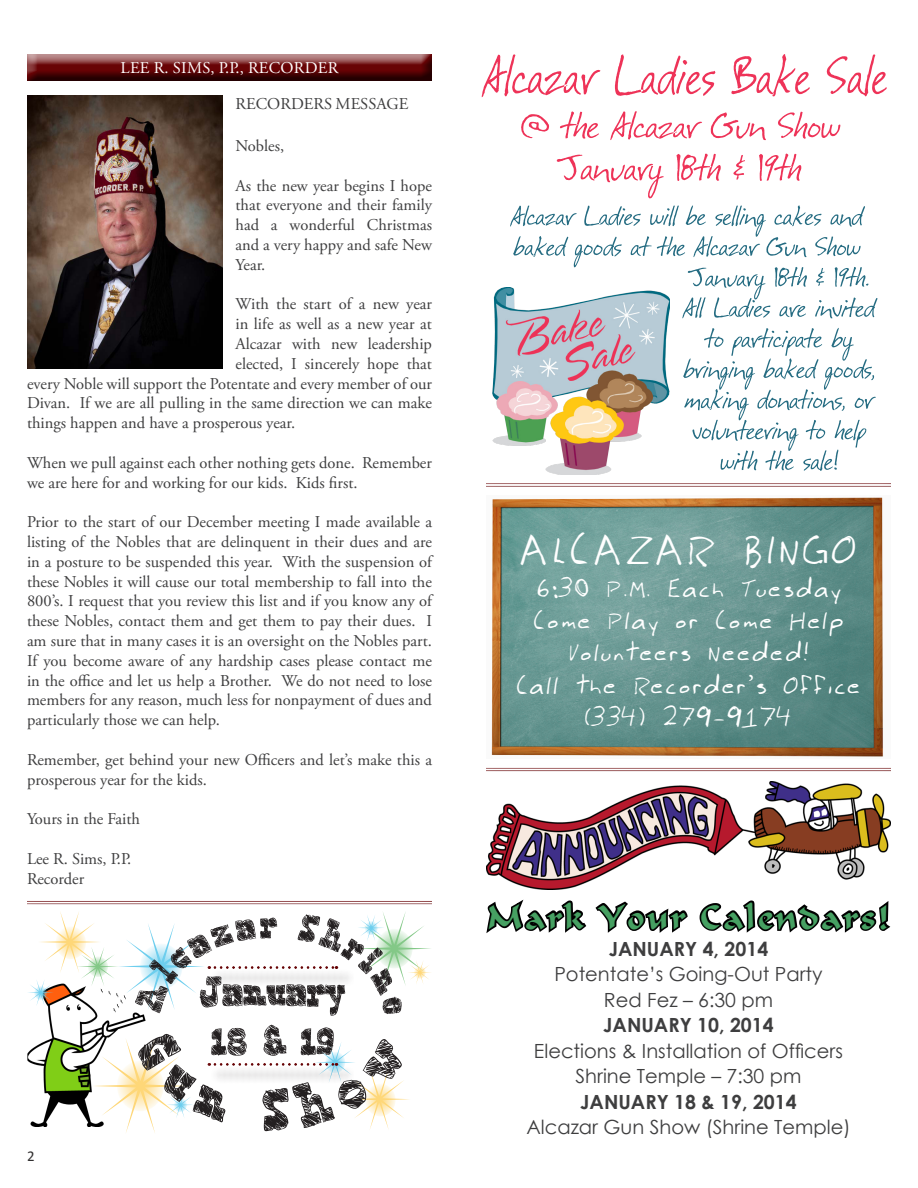
<style>
.page{position:relative;width:918px;height:1188px;background:#fff}
.page>*{position:absolute;margin:0;border:0;box-sizing:border-box;transform-origin:0 0}
.t1{font:45px "Leck";letter-spacing:.11em;color:#fff}
.t2{font:33.15px "Calligrapher";letter-spacing:.1em;color:#46a062}
.t3{font:27px "Leck";letter-spacing:.08em;color:#fff}
.t4{font:27px "Mike's Big Day";letter-spacing:.08em;color:#fff}
.Noble_News_Article_B{font:19.5px "Century Gothic";color:#3e3e3f}
.Noble_News_Article_B-2{font:700 19.5px "Century Gothic";color:#3e3e3f}
.Noble_News_Paragraph{font:16.5px/19.8px "Adobe Garamond Pro";color:#3e3e3f;text-align:justify}
.t5{font:16.5px "Adobe Garamond Pro";letter-spacing:.015em;color:#fff}
.t6{font:15px "Calibri";color:#312f30}
.s1{font-family:"Mike's Big Day"}
.s2{font-family:"Gregs Hand"}
.s3{font-family:"Minion Pro"}
.s4{font-family:"Leck"}
</style>
<div class="page">
<svg style="left:683px;top:328px;width:193px;height:143px"></svg>
<svg style="left:510px;top:205px;width:367px;height:113px"></svg>
<div style="left:24px;top:54px;width:408px;height:28px;background:#231f20;opacity:.75"></div>
<img style="left:27px;top:95px;width:195px;height:273px">
<img style="left:492px;top:288px;width:177px;height:185px">
<svg style="left:482px;top:54px;width:405px;height:43px"></svg>
<img style="left:486px;top:782px;width:375px;height:108px">
<svg style="left:486px;top:899px;width:202px;height:34px"></svg>
<svg style="left:697px;top:789px;width:194px;height:144px"></svg>
<img style="left:27px;top:1016px;width:118px;height:110px">
<svg style="left:92px;top:1025px;width:317px;height:108px"></svg>
<svg style="left:28px;top:915px;width:403px;height:101px"></svg>
<svg style="left:557px;top:154px;width:244px;height:44px"></svg>
<svg style="left:521px;top:111px;width:319px;height:29px"></svg>
<img style="left:491px;top:497px;width:393px;height:260px">
<div style="left:478px;top:477px;width:423px;height:20px;background:#231f20;opacity:.75"></div>
<div style="left:478px;top:762px;width:423px;height:20px;background:#231f20;opacity:.75"></div>
<div style="left:19px;top:895px;width:423px;height:20px;background:#231f20;opacity:.75"></div>
<p class="t5" style="left:121px;top:58px;width:214px">Lee R. Sims , P.P., Recorder</p>
<p class="Noble_News_Paragraph" style="left:236px;top:95px;width:23px">RECO</p>
<p class="Noble_News_Paragraph" style="left:280px;top:95px;width:129px">RDERS MESSAGE</p>
<p class="Noble_News_Paragraph" style="left:236px;top:136px;width:50px">Nobles,</p>
<p class="Noble_News_Paragraph" style="left:236px;top:176px;width:198px">As the new year begins I hope that everyone and their family had a wonderful Christmas and a very happy and safe New Year.</p>
<p class="Noble_News_Paragraph" style="left:236px;top:295px;width:198px">With the start of a new year</p>
<p class="Noble_News_Paragraph" style="left:236px;top:315px;width:198px">in life as well as a new year at</p>
<p class="Noble_News_Paragraph" style="left:236px;top:334px;width:198px">Alcazar with new leadership</p>
<p class="Noble_News_Paragraph" style="left:236px;top:354px;width:198px">elected, I sincerely hope that</p>
<p class="Noble_News_Paragraph" style="left:27px;top:374px;width:407px">every Noble will support the Potentate and every member of our</p>
<p class="Noble_News_Paragraph" style="left:27px;top:394px;width:407px">Divan. If we are all pulling in the same direction we can make</p>
<p class="Noble_News_Paragraph" style="left:27px;top:414px;width:270px">things happen and have a prosperous year.</p>
<p class="Noble_News_Paragraph" style="left:27px;top:453px;width:406px">When we pull against each other nothing gets done. Remember we are here for and working for our kids. Kids first.</p>
<p class="Noble_News_Paragraph" style="left:27px;top:513px;width:407px">Prior to the start of our December meeting I made available a listing of the Nobles that are delinquent in their dues and are in a posture to be suspended this year. With the suspension of these Nobles it will cause our total membership to fall into the 800’s. I request that you review this list and if you know any of these Nobles, contact them and get them to pay their dues. I am sure that in many cases it is an oversight on the Nobles part.<br>If you become aware of any hardship cases please contact me in the office and let us help a Brother. We do not need to lose members for any reason, much less for nonpayment of dues and particularly those we can help.</p>
<p class="Noble_News_Paragraph" style="left:27px;top:750px;width:407px">Remember, get behind your new Officers and let’s make this a prosperous year for the kids.</p>
<p class="Noble_News_Paragraph" style="left:27px;top:810px;width:115px">Yours in the Faith</p>
<p class="Noble_News_Paragraph" style="left:27px;top:849px;width:106px">Lee R. Sims, P.P.</p>
<p class="Noble_News_Paragraph" style="left:27px;top:869px;width:59px">Recorder</p>
<p class="t6" style="left:27px;top:1147px;width:9px">2</p>
<p class="t1" style="left:520px;top:528px;width:339px">ALCAZAR BINGO</p>
<p class="t3" style="left:537px;top:575px;width:304px"><span class="s1">6</span><span class="s2">:</span><span class="s1">30</span> P.M. Each Tuesday</p>
<p class="t3" style="left:534px;top:607px;width:311px">Come Play or Come Help</p>
<p class="t3" style="left:569px;top:640px;width:241px">Volunteers Needed!</p>
<p class="t3" style="left:517px;top:672px;width:345px">Call the Recorder<span class="s3">’</span>s Office</p>
<p class="t4" style="left:585px;top:705px;width:208px"><span class="s4">(</span>334<span class="s4">)</span> 279-9174</p>
<p class="t2" style="left:488px;top:899px;width:403px">Mark Your Calendars!</p>
<p class="Noble_News_Article_B-2" style="left:609px;top:934px;width:161px">JANUARY 4, 2014</p>
<p class="Noble_News_Article_B" style="left:554px;top:960px;width:270px">Potentate’s Going-Out Party</p>
<p class="Noble_News_Article_B" style="left:604px;top:986px;width:171px">Red Fez – 6:30 pm</p>
<p class="Noble_News_Article_B-2" style="left:603px;top:1010px;width:172px">JANUARY 10, 2014</p>
<p class="Noble_News_Article_B" style="left:534px;top:1037px;width:311px">Elections &amp; Installation of Officers</p>
<p class="Noble_News_Article_B" style="left:576px;top:1062px;width:227px">Shrine Temple – 7:30 pm</p>
<p class="Noble_News_Article_B-2" style="left:580px;top:1087px;width:218px">JANUARY 18 &amp; 19, 2014</p>
<p class="Noble_News_Article_B" style="left:526px;top:1113px;width:326px">Alcazar Gun Show (Shrine Temple)</p>
</div>
